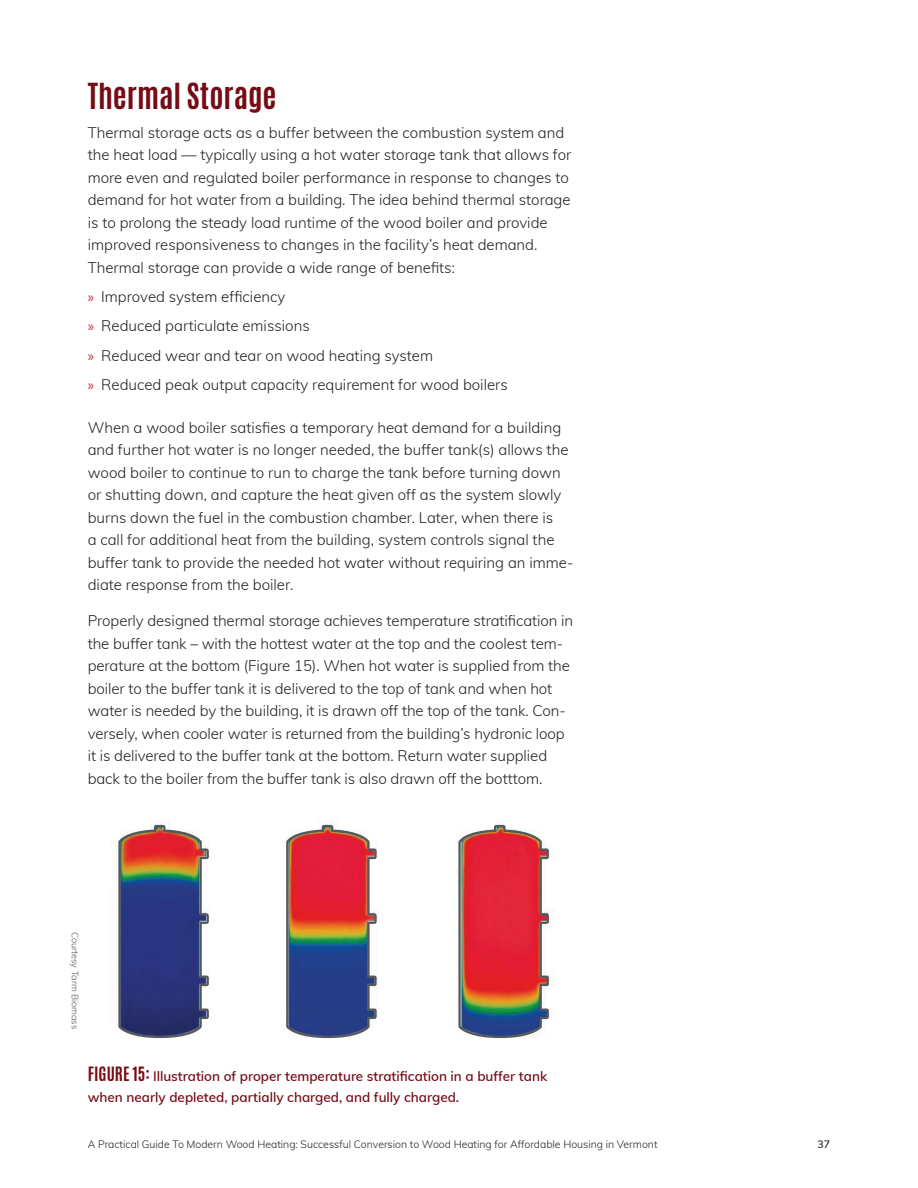
<style>
.page{position:relative;width:918px;height:1188px;background:#fff}
.page>*{position:absolute;margin:0;border:0;box-sizing:border-box;transform-origin:0 0}
.t1{font:700 30px "Antonio";color:#750c15}
.Paragraph_2col{font:300 15px/22.5px "Muli";color:#231f20}
.t2{font:600 13.5px/21px "Muli";color:#750c15}
.t3{font:300 10.5px "Muli";color:#231f20}
.t4{font:600 10.5px "Muli";color:#231f20}
.Photo_Credit{font:300 9px "Muli";color:#57585a}
.s1{font-family:"Myriad Pro";font-weight:400;color:#d1232a}
.s2{font-family:"Antonio";font-weight:700;font-size:16.5px}
</style>
<div class="page">
<svg style="left:118px;top:825px;width:91px;height:213px"></svg>
<svg style="left:286px;top:825px;width:91px;height:213px"></svg>
<svg style="left:458px;top:825px;width:91px;height:213px"></svg>
<h2 class="t1" style="left:88px;top:73px;width:190px">Thermal Storage</h2>
<p class="Paragraph_2col" style="left:88px;top:120px;width:485px">Thermal storage acts as a buffer between the combustion system and the heat load — typically using a hot water storage tank that allows for more even and regulated boiler performance in response to changes to demand for hot water from a building. The idea behind thermal storage is to prolong the steady load runtime of the wood boiler and provide improved responsiveness to changes in the facility’s heat demand.<br>Thermal storage can provide a wide range of benefits:</p>
<p class="Paragraph_2col" style="left:88px;top:285px;width:199px"><span class="s1">»</span> Improved system efficiency</p>
<p class="Paragraph_2col" style="left:88px;top:314px;width:224px"><span class="s1">»</span> Reduced particulate emissions</p>
<p class="Paragraph_2col" style="left:88px;top:343px;width:347px"><span class="s1">»</span> Reduced wear and tear on wood heating system</p>
<p class="Paragraph_2col" style="left:88px;top:372px;width:422px"><span class="s1">»</span> Reduced peak output capacity requirement for wood boilers</p>
<p class="Paragraph_2col" style="left:88px;top:415px;width:487px">When a wood boiler satisfies a temporary heat demand for a building and further hot water is no longer needed, the buffer tank(s) allows the wood boiler to continue to run to charge the tank before turning down or shutting down, and capture the heat given off as the system slowly burns down the fuel in the combustion chamber. Later, when there is<br>a call for additional heat from the building, system controls signal the buffer tank to provide the needed hot water without requiring an imme&shy;diate response from the boiler.</p>
<p class="Paragraph_2col" style="left:88px;top:609px;width:487px">Properly designed thermal storage achieves temperature stratification in the buffer tank – with the hottest water at the top and the coolest tem&shy;perature at the bottom (Figure 15). When hot water is supplied from the boiler to the buffer tank it is delivered to the top of tank and when hot water is needed by the building, it is drawn off the top of the tank. Con&shy;versely, when cooler water is returned from the building’s hydronic loop it is delivered to the buffer tank at the bottom. Return water supplied back to the boiler from the buffer tank is also drawn off the botttom.</p>
<p class="Photo_Credit" style="left:82px;top:932px;width:99px;rotate:90deg">Courtesy Tarm Biomass</p>
<p class="t2" style="left:88px;top:1065px;width:461px"><span class="s2">FIGURE 15:</span> Illustration of proper temperature stratification in a buffer tank when nearly depleted, partially charged, and fully charged.</p>
<p class="t3" style="left:88px;top:1136px;width:571px">A Practical Guide To Modern Wood Heating: Successful Conversion to Wood Heating for Affordable Housing in Vermont</p>
<p class="t4" style="left:818px;top:1136px;width:14px">37</p>
</div>
